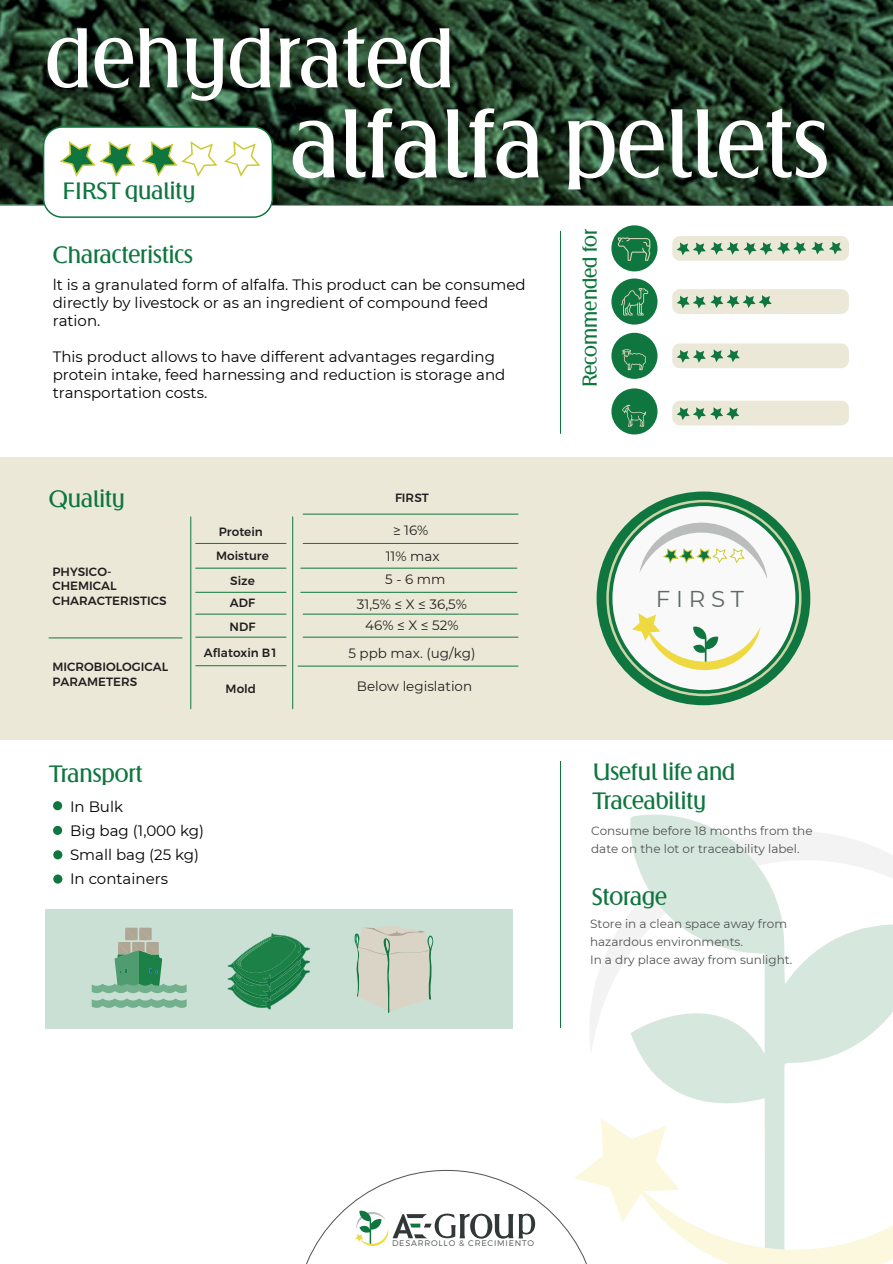
<style>
.page{position:relative;width:893px;height:1264px;background:#fff}
.page>*{position:absolute;margin:0;border:0;box-sizing:border-box;transform-origin:0 0}
.t1{font:98.55px "Arnika Var";color:#fff}
.t2{font:85.5px "Arnika Var";color:#fff}
.t3{font:24px/28.8px "Arnika Var";color:#0f763f}
.t4{font:22.95px "Montserrat";letter-spacing:.25em;color:#626767}
.t5{font:20.55px "Arnika Var";color:#0f763f}
.t6{font:15px/18px "Montserrat";color:#000001}
.t7{font:13.5px/24.6px "Montserrat";color:#231f20;text-align:center}
.t8{font:12px/18px "Montserrat";color:#505353}
.t9{font:500 12px/14.4px "Montserrat";color:#231f20}
.t10{font:300 8.25px "Montserrat";letter-spacing:.095em;color:#505353}
</style>
<div class="page">
<svg style="left:0;top:0;width:892px;height:205px;background:#213a27"></svg>
<div style="left:611px;top:388px;width:46px;height:46px;background:#0f763f;border-radius:50%"></div>
<div style="left:611px;top:333px;width:46px;height:46px;background:#0f763f;border-radius:50%"></div>
<div style="left:611px;top:278px;width:46px;height:46px;background:#0f763f;border-radius:50%"></div>
<div style="left:611px;top:225px;width:46px;height:46px;background:#0f763f;border-radius:50%"></div>
<div style="left:672px;top:289px;width:176px;height:25px;background:#ebe8d8;border-radius:8px"></div>
<div style="left:0;top:457px;width:892px;height:282px;background:#ebe8d8"></div>
<svg style="left:617px;top:237px;width:33px;height:24px"></svg>
<svg style="left:620px;top:288px;width:28px;height:27px"></svg>
<svg style="left:622px;top:349px;width:24px;height:21px"></svg>
<svg style="left:622px;top:404px;width:24px;height:23px"></svg>
<hr style="left:190px;top:517px;width:1px;height:191px;background:#0f763f">
<hr style="left:49px;top:637px;width:133px;height:1px;background:#0f763f">
<hr style="left:303px;top:614px;width:215px;height:1px;background:#0f763f">
<hr style="left:303px;top:637px;width:215px;height:1px;background:#0f763f">
<hr style="left:303px;top:543px;width:215px;height:1px;background:#0f763f">
<hr style="left:301px;top:592px;width:216px;height:1px;background:#0f763f">
<hr style="left:301px;top:568px;width:216px;height:1px;background:#0f763f">
<hr style="left:303px;top:514px;width:215px;height:1px;background:#0f763f">
<hr style="left:298px;top:666px;width:220px;height:1px;background:#0f763f">
<hr style="left:292px;top:517px;width:1px;height:191px;background:#0f763f">
<svg style="left:677px;top:295px;width:94px;height:13px"></svg>
<div style="left:672px;top:343px;width:176px;height:25px;background:#ebe8d8;border-radius:8px"></div>
<svg style="left:676px;top:349px;width:63px;height:14px"></svg>
<div style="left:672px;top:400px;width:176px;height:25px;background:#ebe8d8;border-radius:8px"></div>
<svg style="left:676px;top:407px;width:63px;height:13px"></svg>
<div style="left:672px;top:236px;width:176px;height:25px;background:#ebe8d8;border-radius:8px"></div>
<svg style="left:676px;top:242px;width:165px;height:13px"></svg>
<hr style="left:560px;top:231px;width:1px;height:203px;background:#0f763f">
<div style="left:44px;top:127px;width:228px;height:90px;background:#fff;border-radius:19px"></div>
<div style="left:43px;top:126px;width:230px;height:92px;border:2px solid #0f763f;border-radius:19px"></div>
<svg style="left:59px;top:141px;width:202px;height:36px"></svg>
<svg style="left:601px;top:495px;width:205px;height:205px"></svg>
<div style="left:45px;top:909px;width:467px;height:120px;background:#cae0d4"></div>
<svg style="left:630px;top:814px;width:262px;height:240px;fill:#d6e7de"></svg>
<svg style="left:779px;top:1054px;width:113px;height:209px"></svg>
<hr style="left:560px;top:761px;width:1px;height:266px;background:#0f763f">
<div style="left:53px;top:801px;width:9px;height:9px;background:#0f763f;border-radius:50%"></div>
<div style="left:53px;top:825px;width:9px;height:10px;background:#0f763f;border-radius:50%"></div>
<div style="left:53px;top:850px;width:9px;height:9px;background:#0f763f;border-radius:50%"></div>
<div style="left:53px;top:874px;width:9px;height:9px;background:#0f763f;border-radius:50%"></div>
<svg style="left:227px;top:925px;width:552px;height:338px"></svg>
<svg style="left:92px;top:927px;width:95px;height:80px"></svg>
<hr style="left:196px;top:592px;width:90px;height:1px;background:#0f763f">
<hr style="left:196px;top:614px;width:90px;height:1px;background:#0f763f">
<hr style="left:196px;top:637px;width:90px;height:1px;background:#0f763f">
<hr style="left:196px;top:568px;width:90px;height:1px;background:#0f763f">
<hr style="left:196px;top:543px;width:90px;height:1px;background:#0f763f">
<hr style="left:196px;top:665px;width:90px;height:1px;background:#0f763f">
<h2 class="t2" style="left:45px;top:9px;width:411px">dehydrated</h2>
<h3 class="t3" style="left:62px;top:176px;width:134px">FIRST quality</h3>
<h1 class="t1" style="left:291px;top:87px;width:540px">alfalfa pellets</h1>
<h3 class="t3" style="left:53px;top:240px;width:142px">Characteristics</h3>
<p class="t6" style="left:53px;top:275px;width:474px">lt is a granulated form of alfalfa. This product can be consumed directly by livestock or as an ingredient of compound feed ration.</p>
<p class="t6" style="left:53px;top:347px;width:454px">This product allows to have different advantages regarding protein intake, feed harnessing and reduction is storage and transportation costs.</p>
<h3 class="t3" style="left:49px;top:484px;width:78px">Quality</h3>
<p class="t9" style="left:52px;top:564px;width:116px">PHYSICO-<br>CHEMICAL<br>CHARACTERISTICS</p>
<p class="t9" style="left:52px;top:659px;width:117px">MICROBIOLOGICAL<br>PARAMETERS</p>
<p class="t9" style="left:219px;top:525px;width:46px">Protein</p>
<p class="t9" style="left:216px;top:543px;width:54px;line-height:24.5px;text-align:center">Moisture<br>Size</p>
<p class="t9" style="left:230px;top:591px;width:27px;line-height:23.4px">ADF<br>NDF</p>
<p class="t9" style="left:204px;top:646px;width:75px">Aflatoxin B1</p>
<p class="t9" style="left:226px;top:681px;width:32px">Mold</p>
<p class="t9" style="left:395px;top:491px;width:35px">FIRST</p>
<p class="t7" style="left:393px;top:517px;width:37px">≥ 16%</p>
<p class="t7" style="left:385px;top:543px;width:55px">11% max</p>
<p class="t7" style="left:357px;top:566px;width:112px">5 - 6 mm<br>31,5% ≤ X ≤ 36,5%</p>
<p class="t7" style="left:365px;top:612px;width:95px">46% ≤ X ≤ 52%</p>
<p class="t7" style="left:348px;top:641px;width:129px">5 ppb max. (ug/kg)</p>
<p class="t7" style="left:357px;top:674px;width:117px">Below legislation</p>
<h3 class="t5" style="left:578px;top:387px;width:160px;rotate:-90deg">Recommended for</h3>
<h3 class="t4" style="left:656px;top:583px;width:89px">FIRST</h3>
<h3 class="t3" style="left:50px;top:758px;width:95px">Transport</h3>
<h3 class="t3" style="left:592px;top:757px;width:144px">Useful life and<br>Traceability</h3>
<p class="t6" style="left:70px;top:794px;width:135px;line-height:24px">In Bulk<br>Big bag (1,000 kg)<br>Small bag (25 kg)<br>In containers</p>
<p class="t8" style="left:591px;top:821px;width:223px">Consume before 18 months from the date on the lot or traceability label.</p>
<h3 class="t3" style="left:591px;top:881px;width:77px">Storage</h3>
<p class="t8" style="left:590px;top:914px;width:204px">Store in a clean space away from hazardous environments.<br>In a dry place away from sunlight.</p>
<p class="t10" style="left:392px;top:1238px;width:144px">DESARROLLO &amp; CRECIMIENTO</p>
</div>
